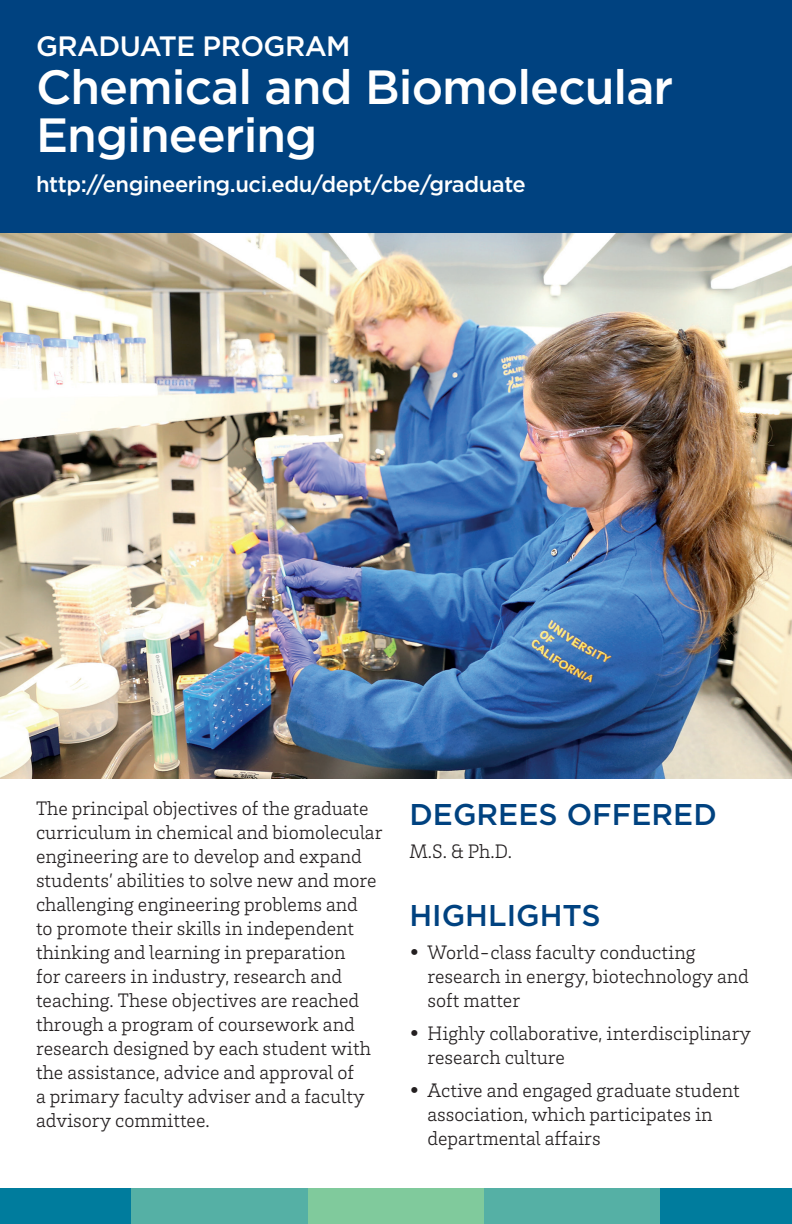
<style>
.page{position:relative;width:792px;height:1224px;background:#fff}
.page>*{position:absolute;margin:0;border:0;box-sizing:border-box;transform-origin:0 0}
.t1{font:500 48px/48px "Gotham";letter-spacing:-.02em;color:#fff}
.t2{font:500 30px "Gotham";color:#004280}
.t3{font:500 28px "Gotham";letter-spacing:-.02em;color:#fff}
.t4{font:500 22px "Gotham";letter-spacing:-.02em;color:#fff}
.t5{font:300 20px/24px "Brix Slab";color:#231f20}
.s1{font-family:"Gotham";font-weight:700}
</style>
<div class="page">
<img style="left:0;top:233px;width:792px;height:545px">
<div style="left:0;top:1188px;width:131px;height:36px;background:#007c9d"></div>
<div style="left:131px;top:1188px;width:177px;height:36px;background:#55b0a5"></div>
<div style="left:308px;top:1188px;width:176px;height:36px;background:#80ca9c"></div>
<div style="left:484px;top:1188px;width:177px;height:36px;background:#55b0a5"></div>
<div style="left:661px;top:1188px;width:131px;height:36px;background:#007c9d"></div>
<div style="left:0;top:0;width:792px;height:233px;background:#004280"></div>
<h3 class="t3" style="left:36px;top:28px;width:316px">GRADUATE PROGRAM</h3>
<h1 class="t1" style="left:36px;top:63px;width:639px">Chemical and Biomolecular<br>Engineering</h1>
<p class="t4" style="left:36px;top:170px;width:491px">http://engineering.uci.edu/dept/cbe/graduate</p>
<p class="t5" style="left:36px;top:796px;width:348px">The principal objectives of the graduate curriculum in chemical and biomolecular engineering are to develop and expand students’ abilities to solve new and more challenging engineering problems and<br>to promote their skills in independent thinking and learning in preparation<br>for careers in industry, research and teaching. These objectives are reached through a program of coursework and research designed by each student with the assistance, advice and approval of<br>a primary faculty adviser and a faculty advisory committee.</p>
<h2 class="t2" style="left:410px;top:795px;width:309px">DEGREES OFFERED</h2>
<p class="t5" style="left:410px;top:839px;width:104px">M.S. &amp; Ph.D.</p>
<h2 class="t2" style="left:410px;top:896px;width:193px">HIGHLIGHTS</h2>
<p class="t5" style="left:428px;top:940px;width:323px;text-indent:-18px"><span class="s1">•</span> World-class faculty conducting research in energy, biotechnology and soft matter</p>
<p class="t5" style="left:428px;top:1021px;width:325px;text-indent:-18px"><span class="s1">•</span> Highly collaborative, interdisciplinary research culture</p>
<p class="t5" style="left:428px;top:1078px;width:314px;text-indent:-18px"><span class="s1">•</span> Active and engaged graduate student association, which participates in departmental affairs</p>
</div>
